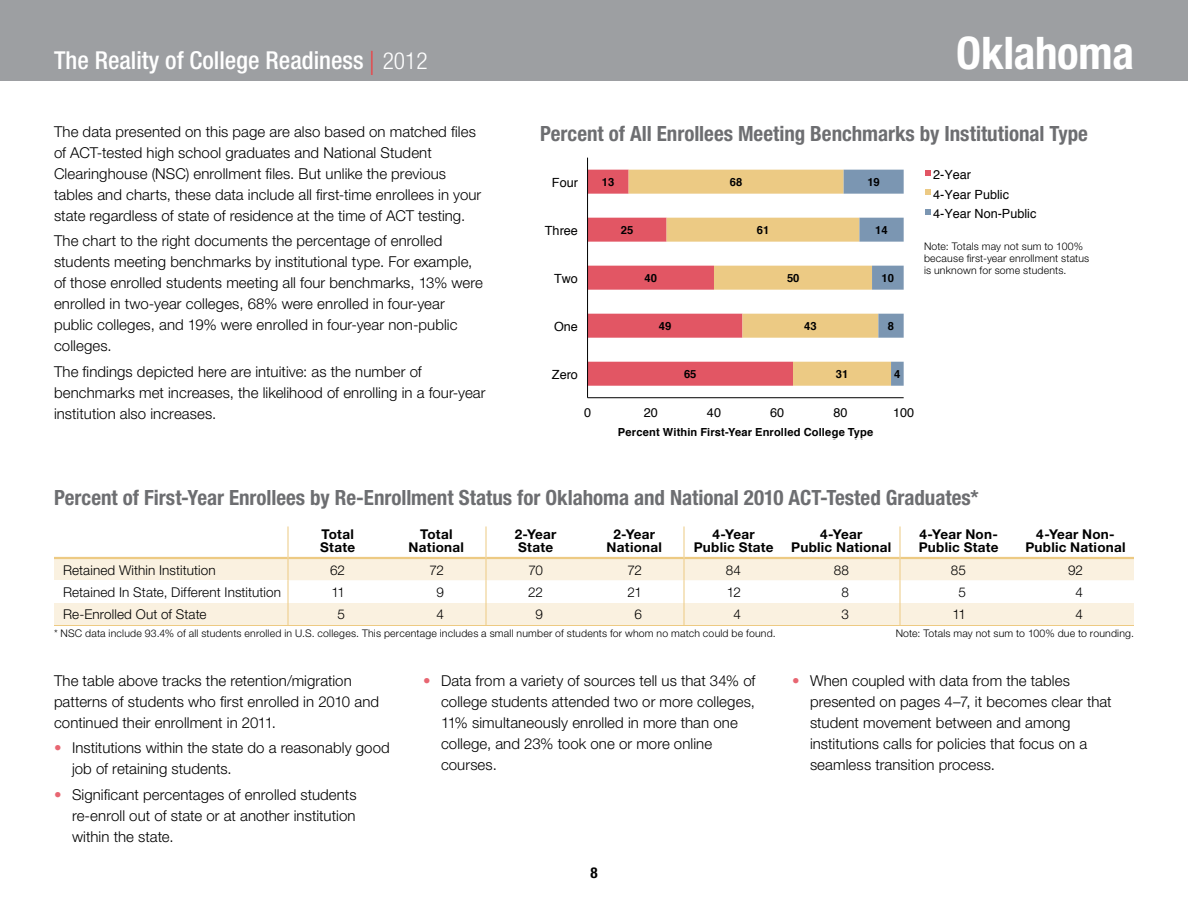
<style>
.page{position:relative;width:1188px;height:918px;background:#fff}
.page>*{position:absolute;margin:0;border:0;box-sizing:border-box;transform-origin:0 0}
.t1{font:700 condensed 45px "Helvetica Neue LT Std";letter-spacing:-.005em;color:#fff}
.t2{font:500 condensed 24.75px "Helvetica Neue LT Std";color:#fff}
.t3{font:700 condensed 21px "Helvetica Neue LT Std";color:#6d6e71}
.t4{font:300 15px/21px "Helvetica Neue LT Std";letter-spacing:.005em;color:#000}
.t5{font:700 condensed 15px "Helvetica Neue LT Std";color:#000}
.t6{font:700 13.5px/13.5px "Helvetica Neue LT Std";letter-spacing:.02em;color:#000;text-align:center}
.t7{font:300 13.5px "Helvetica Neue LT Std";letter-spacing:.005em;color:#000}
.t8{font:12.6px/19.2px "Helvetica";color:#000001}
.t9{font:700 11.25px "Helvetica";color:#000001}
.t10{font:700 11.1px "Helvetica";letter-spacing:.015em;color:#000}
.t11{font:300 10.5px/12px "Helvetica Neue LT Std";letter-spacing:.02em;color:#000}
.s1{font-weight:100;font-size:33.9px;color:#ef3e42}
.s2{font-weight:300;font-size:23.4px}
.s3{color:#e86672}
</style>
<div class="page">
<div style="left:0;top:0;width:1188px;height:81px;background:#9d9fa2"></div>
<svg style="left:588px;top:170px;width:41px;height:216px;fill:#e25664"></svg>
<svg style="left:629px;top:170px;width:215px;height:216px"></svg>
<svg style="left:844px;top:170px;width:60px;height:216px"></svg>
<hr style="left:588px;top:397px;width:316px;height:1px;background:#000001">
<hr style="left:587px;top:158px;width:1px;height:240px;background:#000001">
<svg style="left:925px;top:170px;width:6px;height:6px"></svg>
<svg style="left:925px;top:189px;width:6px;height:6px"></svg>
<svg style="left:925px;top:209px;width:6px;height:5px"></svg>
<div style="left:54px;top:559px;width:234px;height:66px;background:#faf1e0"></div>
<div style="left:54px;top:580px;width:234px;height:23px;background:#fff"></div>
<hr style="left:54px;top:557px;width:234px;height:2px;background:#edca83">
<hr style="left:288px;top:557px;width:99px;height:2px;background:#edca83">
<hr style="left:387px;top:557px;width:99px;height:2px;background:#edca83">
<hr style="left:486px;top:557px;width:99px;height:2px;background:#edca83">
<hr style="left:585px;top:557px;width:99px;height:2px;background:#edca83">
<hr style="left:684px;top:557px;width:99px;height:2px;background:#edca83">
<hr style="left:783px;top:557px;width:117px;height:2px;background:#edca83">
<hr style="left:900px;top:557px;width:117px;height:2px;background:#edca83">
<hr style="left:1017px;top:557px;width:117px;height:2px;background:#edca83">
<hr style="left:288px;top:526px;width:1px;height:32px;background:#edca83">
<hr style="left:54px;top:625px;width:234px;height:1px;background:#edca83">
<hr style="left:288px;top:625px;width:99px;height:1px;background:#edca83">
<hr style="left:387px;top:625px;width:99px;height:1px;background:#edca83">
<hr style="left:486px;top:625px;width:99px;height:1px;background:#edca83">
<hr style="left:585px;top:625px;width:99px;height:1px;background:#edca83">
<hr style="left:684px;top:625px;width:99px;height:1px;background:#edca83">
<hr style="left:783px;top:625px;width:117px;height:1px;background:#edca83">
<hr style="left:900px;top:625px;width:117px;height:1px;background:#edca83">
<hr style="left:1017px;top:625px;width:117px;height:1px;background:#edca83">
<hr style="left:486px;top:526px;width:1px;height:32px;background:#edca83">
<hr style="left:684px;top:526px;width:1px;height:32px;background:#edca83">
<hr style="left:900px;top:526px;width:1px;height:32px;background:#edca83">
<svg style="left:288px;top:558px;width:846px;height:67px"></svg>
<h2 class="t2" style="left:54px;top:46px;width:375px">The Reality of College Readiness <span class="s1">l</span> <span class="s2">2012</span></h2>
<p class="t4" style="left:54px;top:121px;width:429px">The data presented on this page are also based on matched files of ACT-tested high school graduates and National Student Clearinghouse (NSC) enrollment files. But unlike the previous tables and charts, these data include all first-time enrollees in your state regardless of state of residence at the time of ACT testing.</p>
<p class="t4" style="left:54px;top:230px;width:431px">The chart to the right documents the percentage of enrolled students meeting benchmarks by institutional type. For example, of those enrolled students meeting all four benchmarks, 13% were enrolled in two-year colleges, 68% were enrolled in four-year public colleges, and 19% were enrolled in four-year non-public colleges.</p>
<p class="t4" style="left:54px;top:361px;width:433px">The findings depicted here are intuitive: as the number of benchmarks met increases, the likelihood of enrolling in a four-year institution also increases.</p>
<h1 class="t1" style="left:956px;top:26px;width:179px">Oklahoma</h1>
<h3 class="t3" style="left:540px;top:121px;width:550px">Percent of All Enrollees Meeting Benchmarks by Institutional Type</h3>
<p class="t8" style="left:552px;top:172px;width:27px">Four</p>
<p class="t9" style="left:602px;top:175px;width:14px">13</p>
<p class="t9" style="left:730px;top:175px;width:14px">68</p>
<p class="t9" style="left:867px;top:175px;width:14px">19</p>
<p class="t8" style="left:933px;top:165px;width:105px">2-Year<br>4-Year Public<br>4-Year Non-Public</p>
<p class="t8" style="left:545px;top:220px;width:35px">Three</p>
<p class="t9" style="left:621px;top:223px;width:14px">25</p>
<p class="t9" style="left:757px;top:223px;width:14px">61</p>
<p class="t9" style="left:875px;top:223px;width:14px">14</p>
<p class="t8" style="left:554px;top:268px;width:25px">Two</p>
<p class="t9" style="left:645px;top:271px;width:14px">40</p>
<p class="t9" style="left:787px;top:271px;width:14px">50</p>
<p class="t9" style="left:882px;top:271px;width:14px">10</p>
<p class="t11" style="left:924px;top:241px;width:167px">Note: Totals may not sum to 100% because first-year enrollment status is unknown for some students.</p>
<p class="t8" style="left:554px;top:316px;width:25px">One</p>
<p class="t9" style="left:659px;top:319px;width:14px">49</p>
<p class="t9" style="left:804px;top:319px;width:14px">43</p>
<p class="t9" style="left:888px;top:319px;width:8px">8</p>
<p class="t8" style="left:552px;top:364px;width:27px">Zero</p>
<p class="t9" style="left:684px;top:367px;width:14px">65</p>
<p class="t9" style="left:836px;top:367px;width:14px">31</p>
<p class="t9" style="left:894px;top:367px;width:8px">4</p>
<p class="t8" style="left:584px;top:403px;width:9px">0</p>
<p class="t8" style="left:644px;top:403px;width:16px">20</p>
<p class="t8" style="left:707px;top:403px;width:16px">40</p>
<p class="t8" style="left:770px;top:403px;width:16px">60</p>
<p class="t8" style="left:833px;top:403px;width:16px">80</p>
<p class="t8" style="left:893px;top:403px;width:23px">100</p>
<p class="t10" style="left:618px;top:425px;width:257px">Percent Within First-Year Enrolled College Type</p>
<p class="t9" style="left:618px;top:425px;width:257px">Percent Within First Year-Enrolled College Type</p>
<h3 class="t3" style="left:54px;top:485px;width:926px">Percent of First-Year Enrollees by Re-Enrollment Status for Oklahoma and National 2010 ACT-Tested Graduates*</h3>
<p class="t6" style="left:320px;top:527px;width:36px;text-align:left">Total<br>State</p>
<p class="t6" style="left:409px;top:527px;width:57px">Total<br>National</p>
<p class="t6" style="left:515px;top:527px;width:43px;text-align:left">2-Year<br>State</p>
<p class="t6" style="left:607px;top:527px;width:57px">2-Year<br>National</p>
<p class="t6" style="left:694px;top:527px;width:81px">4-Year<br>Public State</p>
<p class="t6" style="left:791px;top:527px;width:102px">4-Year<br>Public National</p>
<p class="t6" style="left:919px;top:527px;width:81px;text-align:left">4-Year Non-<br>Public State</p>
<p class="t6" style="left:1025px;top:527px;width:102px">4-Year Non-<br>Public National</p>
<p class="t7" style="left:63px;top:562px;width:154px">Retained Within Institution</p>
<p class="t7" style="left:330px;top:562px;width:16px">62</p>
<p class="t7" style="left:429px;top:562px;width:16px">72</p>
<p class="t7" style="left:528px;top:562px;width:16px">70</p>
<p class="t7" style="left:627px;top:562px;width:16px">72</p>
<p class="t7" style="left:726px;top:562px;width:17px">84</p>
<p class="t7" style="left:834px;top:562px;width:17px">88</p>
<p class="t7" style="left:951px;top:562px;width:17px">85</p>
<p class="t7" style="left:1068px;top:562px;width:16px">92</p>
<p class="t7" style="left:63px;top:584px;width:220px">Retained In State, Different Institution</p>
<p class="t7" style="left:331px;top:584px;width:15px">11</p>
<p class="t7" style="left:437px;top:584px;width:9px">9</p>
<p class="t7" style="left:528px;top:584px;width:16px">22</p>
<p class="t7" style="left:627px;top:584px;width:16px">21</p>
<p class="t7" style="left:727px;top:584px;width:16px">12</p>
<p class="t7" style="left:842px;top:584px;width:9px">8</p>
<p class="t7" style="left:959px;top:584px;width:9px">5</p>
<p class="t7" style="left:1076px;top:584px;width:9px">4</p>
<p class="t7" style="left:63px;top:606px;width:145px">Re-Enrolled Out of State</p>
<p class="t7" style="left:338px;top:606px;width:9px">5</p>
<p class="t7" style="left:437px;top:606px;width:9px">4</p>
<p class="t7" style="left:536px;top:606px;width:9px">9</p>
<p class="t7" style="left:635px;top:606px;width:9px">6</p>
<p class="t7" style="left:733px;top:606px;width:9px">4</p>
<p class="t7" style="left:841px;top:606px;width:9px">3</p>
<p class="t7" style="left:952px;top:606px;width:15px">11</p>
<p class="t7" style="left:1075px;top:606px;width:9px">4</p>
<p class="t11" style="left:54px;top:628px;width:723px">* NSC data include 93.4% of all students enrolled in U.S. colleges. This percentage includes a small number of students for whom no match could be found.</p>
<p class="t11" style="left:896px;top:628px;width:240px">Note: Totals may not sum to 100% due to rounding.</p>
<p class="t4" style="left:54px;top:670px;width:327px">The table above tracks the retention/migration patterns of students who first enrolled in 2010 and continued their enrollment in 2011.</p>
<p class="t4" style="left:72px;top:737px;width:319px;text-indent:-18px"><span class="s3">•</span> Institutions within the state do a reasonably good job of retaining students.</p>
<p class="t4" style="left:72px;top:784px;width:286px;text-align:justify;text-indent:-18px"><span class="s3">•</span> Significant percentages of enrolled students re-enroll out of state or at another institution within the state.</p>
<p class="t4" style="left:441px;top:670px;width:316px;text-indent:-18px"><span class="s3">•</span> Data from a variety of sources tell us that 34% of college students attended two or more colleges, 11% simultaneously enrolled in more than one college, and 23% took one or more online courses.</p>
<p class="t4" style="left:810px;top:670px;width:303px;text-indent:-18px"><span class="s3">•</span> When coupled with data from the tables presented on pages 4–7, it becomes clear that student movement between and among institutions calls for policies that focus on a seamless transition process.</p>
<p class="t5" style="left:590px;top:863px;width:9px">8</p>
</div>
